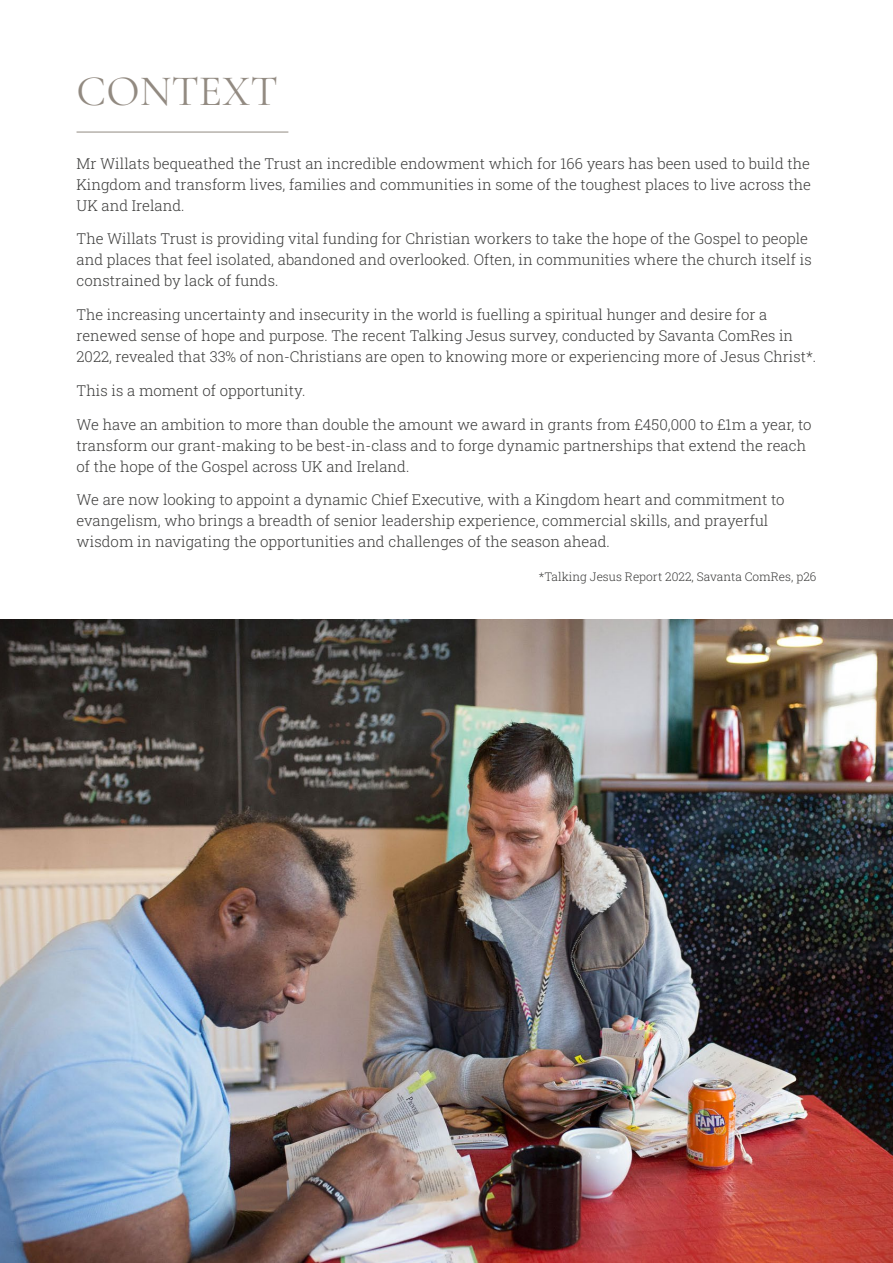
<style>
.page{position:relative;width:893px;height:1263px;background:#fff}
.page>*{position:absolute;margin:0;border:0;box-sizing:border-box;transform-origin:0 0}
.t1{font:43.5px "Cormorant Garamond";color:#928a81}
.t2{font:300 15px/21px "Roboto Slab";color:#3c3c3b}
.t3{font:300 12px "Roboto Slab";color:#3c3c3b}
</style>
<div class="page">
<img style="left:0;top:619px;width:893px;height:644px">
<hr style="left:77px;top:132px;width:211px;height:1px;background:#928a81">
<h1 class="t1" style="left:77px;top:65px;width:203px">CONTEXT</h1>
<p class="t2" style="left:77px;top:152px;width:736px;text-align:justify">Mr Willats bequeathed the Trust an incredible endowment which for 166 years has been used to build the Kingdom and transform lives, families and communities in some of the toughest places to live across the UK and Ireland.</p>
<p class="t2" style="left:77px;top:228px;width:737px">The Willats Trust is providing vital funding for Christian workers to take the hope of the Gospel to people and places that feel isolated, abandoned and overlooked. Often, in communities where the church itself is constrained by lack of funds.</p>
<p class="t2" style="left:77px;top:304px;width:741px">The increasing uncertainty and insecurity in the world is fuelling a spiritual hunger and desire for a renewed sense of hope and purpose. The recent Talking Jesus survey, conducted by Savanta ComRes in<br>2022, revealed that 33% of non-Christians are open to knowing more or experiencing more of Jesus Christ*.</p>
<p class="t2" style="left:77px;top:379px;width:230px">This is a moment of opportunity.</p>
<p class="t2" style="left:77px;top:413px;width:737px">We have an ambition to more than double the amount we award in grants from £450,000 to £1m a year, to transform our grant-making to be best-in-class and to forge dynamic partnerships that extend the reach of the hope of the Gospel across UK and Ireland.</p>
<p class="t2" style="left:77px;top:489px;width:710px">We are now looking to appoint a dynamic Chief Executive, with a Kingdom heart and commitment to evangelism, who brings a breadth of senior leadership experience, commercial skills, and prayerful wisdom in navigating the opportunities and challenges of the season ahead.</p>
<p class="t3" style="left:539px;top:569px;width:279px">*Talking Jesus Report 2022, Savanta ComRes, p26</p>
</div>
